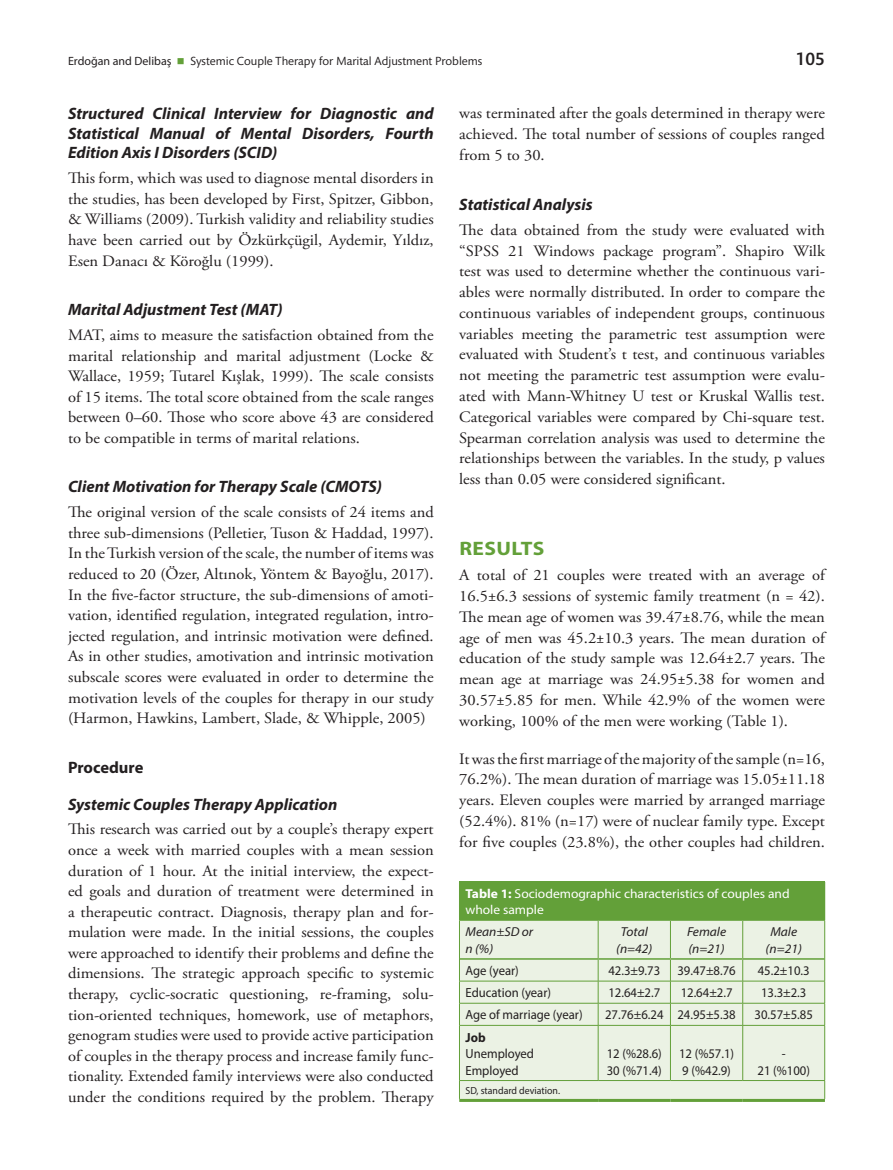
<style>
.page{position:relative;width:893px;height:1170px;background:#fff}
.page>*{position:absolute;margin:0;border:0;box-sizing:border-box;transform-origin:0 0}
.t1{font:700 19.5px "Myriad Pro";letter-spacing:.02em;color:#63a039;scale:1.1 1}
.t2{font:500 18px "Mundo Sans Std";color:#231f20}
.t3{font:italic 700 16.5px/19.8px "Myriad Pro";color:#231f20;text-align:justify}
.t4{font:700 16.5px "Myriad Pro";letter-spacing:-.005em;color:#231f20}
.t5{font:15.9px/20.5px "Adobe Garamond Pro";color:#231f20;text-align:justify;scale:1.04 1}
.t6{font:13.2px/16.5px "Myriad Pro";color:#231f20;scale:.96 1}
.t7{font:700 13.2px "Myriad Pro";color:#231f20;scale:.96 1}
.t8{font:12.9px/16.5px "Myriad Pro";color:#fff;scale:1.04 1}
.t9{font:italic 12.9px/16.5px "Myriad Pro";color:#231f20;scale:1.04 1}
.t10{font:12px "Mundo Sans Std";color:#231f20}
.t11{font:10.35px "Myriad Pro";color:#231f20;scale:.96 1}
.s1{font-family:"Myriad Pro"}
.s2{color:#63a039}
.s3{font-weight:700}
</style>
<div class="page">
<div style="left:459px;top:881px;width:366px;height:39px;background:#63a039"></div>
<div style="left:460px;top:921px;width:364px;height:177px;background:#ebf2e4"></div>
<hr style="left:598px;top:920px;width:1px;height:38px;background:#63a039">
<hr style="left:670px;top:920px;width:1px;height:38px;background:#63a039">
<hr style="left:742px;top:920px;width:1px;height:38px;background:#63a039">
<hr style="left:459px;top:980px;width:139px;height:1px;background:#63a039">
<hr style="left:598px;top:980px;width:72px;height:1px;background:#63a039">
<hr style="left:670px;top:980px;width:73px;height:1px;background:#63a039">
<hr style="left:743px;top:980px;width:82px;height:1px;background:#63a039">
<hr style="left:459px;top:1002px;width:139px;height:1px;background:#63a039">
<hr style="left:598px;top:1002px;width:72px;height:1px;background:#63a039">
<svg style="left:598px;top:959px;width:1px;height:66px"></svg>
<hr style="left:670px;top:1002px;width:73px;height:1px;background:#63a039">
<svg style="left:670px;top:959px;width:1px;height:66px"></svg>
<hr style="left:743px;top:1002px;width:82px;height:1px;background:#63a039">
<svg style="left:742px;top:959px;width:1px;height:66px"></svg>
<hr style="left:459px;top:1025px;width:139px;height:1px;background:#63a039">
<hr style="left:598px;top:1025px;width:72px;height:1px;background:#63a039">
<hr style="left:598px;top:1025px;width:1px;height:55px;background:#63a039">
<hr style="left:670px;top:1025px;width:73px;height:1px;background:#63a039">
<hr style="left:670px;top:1025px;width:1px;height:55px;background:#63a039">
<hr style="left:743px;top:1025px;width:82px;height:1px;background:#63a039">
<hr style="left:742px;top:1025px;width:1px;height:55px;background:#63a039">
<hr style="left:459px;top:1080px;width:139px;height:1px;background:#63a039">
<hr style="left:598px;top:1080px;width:72px;height:1px;background:#63a039">
<hr style="left:670px;top:1080px;width:73px;height:1px;background:#63a039">
<hr style="left:743px;top:1080px;width:82px;height:1px;background:#63a039">
<hr style="left:459px;top:920px;width:1px;height:38px;background:#63a039">
<hr style="left:824px;top:920px;width:1px;height:38px;background:#63a039">
<svg style="left:459px;top:958px;width:1px;height:67px"></svg>
<svg style="left:824px;top:958px;width:1px;height:67px"></svg>
<hr style="left:459px;top:1025px;width:1px;height:55px;background:#63a039">
<hr style="left:824px;top:1025px;width:1px;height:55px;background:#63a039">
<svg style="left:459px;top:1080px;width:1px;height:18px"></svg>
<svg style="left:824px;top:1081px;width:1px;height:17px"></svg>
<hr style="left:459px;top:920px;width:139px;height:1px;background:#63a039">
<hr style="left:598px;top:920px;width:72px;height:1px;background:#63a039">
<hr style="left:670px;top:920px;width:73px;height:1px;background:#63a039">
<hr style="left:743px;top:920px;width:82px;height:1px;background:#63a039">
<hr style="left:460px;top:958px;width:138px;height:1px;background:#63a039">
<hr style="left:598px;top:958px;width:72px;height:1px;background:#63a039">
<hr style="left:670px;top:958px;width:73px;height:1px;background:#63a039">
<hr style="left:743px;top:958px;width:81px;height:1px;background:#63a039">
<hr style="left:459px;top:1098px;width:139px;height:3px;background:#63a039">
<hr style="left:598px;top:1098px;width:72px;height:3px;background:#63a039">
<hr style="left:670px;top:1098px;width:73px;height:3px;background:#63a039">
<hr style="left:743px;top:1098px;width:82px;height:3px;background:#63a039">
<p class="t10" style="left:68px;top:54px;width:416px"><span class="s1">Erdoğan and Delibaş</span> <span class="s2">■</span> Systemic Couple Therapy for Marital Adjustment Problems</p>
<p class="t2" style="left:796px;top:49px;width:30px">105</p>
<p class="t3" style="left:68px;top:103px;width:367px">Structured Clinical Interview for Diagnostic and Statistical Manual of Mental Disorders, Fourth Edition Axis I Disorders (SCID)</p>
<p class="t5" style="left:68px;top:168px;width:353px">This form, which was used to diagnose mental disorders in the studies, has been developed by First, Spitzer, Gibbon, &amp; Williams (2009). Turkish validity and reliability studies have been carried out by Özkürkçügil, Aydemir, Yıldız, Esen Danacı &amp; Köroğlu (1999).</p>
<p class="t3" style="left:68px;top:299px;width:216px">Marital Adjustment Test (MAT)</p>
<p class="t5" style="left:68px;top:325px;width:353px">MAT, aims to measure the satisfaction obtained from the marital relationship and marital adjustment (Locke &amp; Wallace, 1959; Tutarel Kışlak, 1999). The scale consists of 15 items. The total score obtained from the scale ranges between 0–60. Those who score above 43 are considered to be compatible in terms of marital relations.</p>
<p class="t3" style="left:68px;top:476px;width:316px">Client Motivation for Therapy Scale (CMOTS)</p>
<p class="t5" style="left:68px;top:502px;width:353px">The original version of the scale consists of 24 items and three sub-dimensions (Pelletier, Tuson &amp; Haddad, 1997).<br>In the Turkish version of the scale, the number of items was reduced to 20 (Özer, Altınok, Yöntem &amp; Bayoğlu, 2017).<br>In the five-factor structure, the sub-dimensions of amoti&shy;vation, identified regulation, integrated regulation, intro&shy;jected regulation, and intrinsic motivation were defined.<br>As in other studies, amotivation and intrinsic motivation subscale scores were evaluated in order to determine the motivation levels of the couples for therapy in our study (Harmon, Hawkins, Lambert, Slade, &amp; Whipple, 2005)</p>
<p class="t4" style="left:68px;top:756px;width:77px">Procedure</p>
<p class="t3" style="left:68px;top:793px;width:271px">Systemic Couples Therapy Application</p>
<p class="t5" style="left:68px;top:819px;width:353px">This research was carried out by a couple’s therapy expert once a week with married couples with a mean session duration of 1 hour. At the initial interview, the expect&shy;ed goals and duration of treatment were determined in a therapeutic contract. Diagnosis, therapy plan and for&shy;mulation were made. In the initial sessions, the couples were approached to identify their problems and define the dimensions. The strategic approach specific to systemic therapy, cyclic-socratic questioning, re-framing, solu&shy;tion-oriented techniques, homework, use of metaphors, genogram studies were used to provide active participation of couples in the therapy process and increase family func&shy;tionality. Extended family interviews were also conducted under the conditions required by the problem. Therapy</p>
<p class="t5" style="left:459px;top:103px;width:353px">was terminated after the goals determined in therapy were achieved. The total number of sessions of couples ranged from 5 to 30.</p>
<p class="t3" style="left:459px;top:194px;width:135px">Statistical Analysis</p>
<p class="t5" style="left:459px;top:220px;width:353px">The data obtained from the study were evaluated with “SPSS 21 Windows package program”. Shapiro Wilk test was used to determine whether the continuous vari&shy;ables were normally distributed. In order to compare the continuous variables of independent groups, continuous variables meeting the parametric test assumption were evaluated with Student’s t test, and continuous variables not meeting the parametric test assumption were evalu&shy;ated with Mann-Whitney U test or Kruskal Wallis test.<br>Categorical variables were compared by Chi-square test.<br>Spearman correlation analysis was used to determine the relationships between the variables. In the study, p values less than 0.05 were considered significant.</p>
<p class="t1" style="left:459px;top:536px;width:79px">RESULTS</p>
<p class="t5" style="left:459px;top:565px;width:353px">A total of 21 couples were treated with an average of 16.5±6.3 sessions of systemic family treatment (n = 42).<br>The mean age of women was 39.47±8.76, while the mean age of men was 45.2±10.3 years. The mean duration of education of the study sample was 12.64±2.7 years. The mean age at marriage was 24.95±5.38 for women and 30.57±5.85 for men. While 42.9% of the women were working, 100% of the men were working (Table 1).</p>
<p class="t5" style="left:459px;top:748px;width:353px">It was the first marriage of the majority of the sample (n=16, 76.2%). The mean duration of marriage was 15.05±11.18 years. Eleven couples were married by arranged marriage (52.4%). 81% (n=17) were of nuclear family type. Except for five couples (23.8%), the other couples had children.</p>
<p class="t8" style="left:465px;top:884px;width:313px"><span class="s3">Table 1:</span> Sociodemographic characteristics of couples and whole sample</p>
<p class="t9" style="left:465px;top:923px;width:67px">Mean±SD or n (%)</p>
<p class="t9" style="left:616px;top:923px;width:36px;text-align:center">Total (n=42)</p>
<p class="t9" style="left:687px;top:923px;width:39px">Female (n=21)</p>
<p class="t9" style="left:766px;top:923px;width:36px;text-align:center">Male (n=21)</p>
<p class="t6" style="left:465px;top:962px;width:57px">Age (year)</p>
<p class="t6" style="left:608px;top:962px;width:56px">42.3±9.73</p>
<p class="t6" style="left:677px;top:962px;width:62px">39.47±8.76</p>
<p class="t6" style="left:758px;top:962px;width:56px">45.2±10.3</p>
<p class="t6" style="left:465px;top:984px;width:91px">Education (year)</p>
<p class="t6" style="left:608px;top:984px;width:56px">12.64±2.7</p>
<p class="t6" style="left:681px;top:984px;width:56px">12.64±2.7</p>
<p class="t6" style="left:761px;top:984px;width:49px">13.3±2.3</p>
<p class="t6" style="left:465px;top:1006px;width:124px">Age of marriage (year)</p>
<p class="t6" style="left:605px;top:1006px;width:138px">27.76±6.24 24.95±5.38</p>
<p class="t6" style="left:754px;top:1006px;width:62px">30.57±5.85</p>
<p class="t7" style="left:465px;top:1028px;width:22px">Job</p>
<p class="t6" style="left:465px;top:1044px;width:73px">Unemployed<br>Employed</p>
<p class="t6" style="left:607px;top:1044px;width:59px">12 (%28.6)<br>30 (%71.4)</p>
<p class="t6" style="left:679px;top:1044px;width:59px">12 (%57.1)<br>9 (%42.9)</p>
<p class="t6" style="left:757px;top:1044px;width:56px;text-align:center">-<br>21 (%100)</p>
<p class="t11" style="left:465px;top:1084px;width:100px">SD, standard deviation.</p>
</div>
